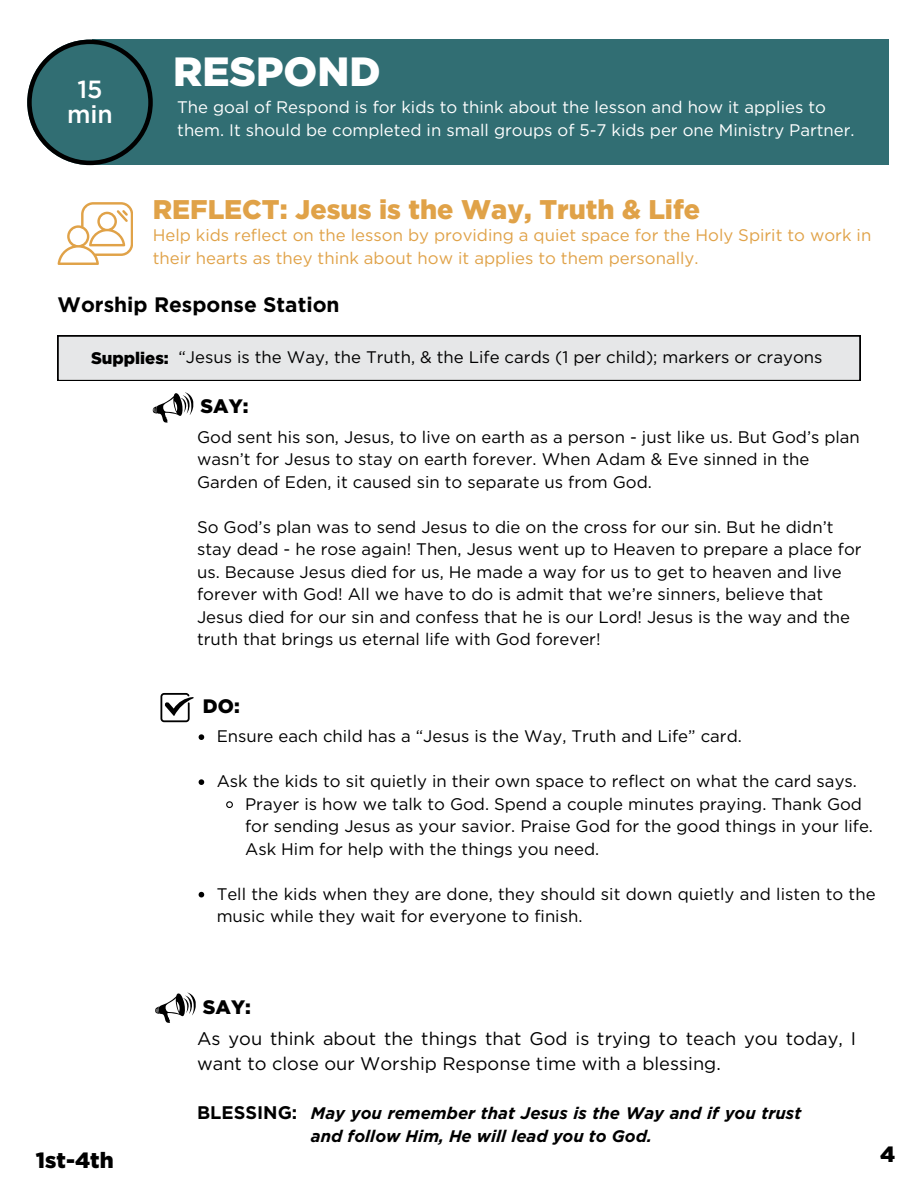
<style>
.page{position:relative;width:918px;height:1188px;background:#fff}
.page>*{position:absolute;margin:0;border:0;box-sizing:border-box;transform-origin:0 0}
.t1{font:900 40.8px "Gotham";color:#fff}
.t2{font:900 27px "Gotham";color:#e0a248}
.t3{font:500 24.75px/24.8px "Gotham";color:#fff;text-align:center}
.t4{font:900 22.05px "Gotham";color:#000}
.t5{font:700 21px "Gotham";color:#000}
.t6{font:900 19.5px "Gotham";color:#000}
.t7{font:18.3px/24.8px "Gotham";color:#000}
.t8{font:700 18.3px "Gotham";color:#000}
.t9{font:16.8px/22.5px "Gotham";color:#000}
.t10{font:16.8px/22.5px "Gotham";color:#fff}
.t11{font:16.8px/22.5px "Gotham";color:#e0a248}
.t12{font:italic 700 16.8px/22.5px "Gotham";color:#000}
.t13{font:900 16.8px "Gotham";color:#000}
</style>
<div class="page">
<div style="left:92px;top:40px;width:797px;height:125px;background:#316e73"></div>
<svg style="left:27px;top:40px;width:126px;height:125px"></svg>
<svg style="left:153px;top:392px;width:40px;height:31px"></svg>
<div style="left:58px;top:336px;width:802px;height:45px;background:#e6e7e8"></div>
<svg style="left:199px;top:734px;width:5px;height:6px"></svg>
<svg style="left:199px;top:779px;width:5px;height:6px"></svg>
<svg style="left:226px;top:801px;width:7px;height:7px"></svg>
<svg style="left:199px;top:892px;width:5px;height:5px"></svg>
<svg style="left:160px;top:693px;width:34px;height:29px"></svg>
<svg style="left:58px;top:202px;width:75px;height:63px"></svg>
<svg style="left:155px;top:993px;width:41px;height:30px"></svg>
<p class="t3" style="left:67px;top:76px;width:47px">15 min</p>
<h1 class="t1" style="left:173px;top:48px;width:209px">RESPOND</h1>
<p class="t10" style="left:177px;top:96px;width:679px">The goal of Respond is for kids to think about the lesson and how it applies to them. It should be completed in small groups of 5-7 kids per one Ministry Partner.</p>
<p class="t2" style="left:153px;top:194px;width:549px">REFLECT: Jesus is the Way, Truth &amp; Life</p>
<h3 class="t11" style="left:153px;top:224px;width:720px">Help kids reflect on the lesson by providing a quiet space for the Holy Spirit to work in their hearts as they think about how it applies to them personally.</h3>
<p class="t5" style="left:58px;top:292px;width:284px">Worship Response Station</p>
<p class="t13" style="left:91px;top:348px;width:79px">Supplies:</p>
<p class="t9" style="left:178px;top:347px;width:646px">“Jesus is the Way, the Truth, &amp; the Life cards (1 per child); markers or crayons</p>
<h6 class="t6" style="left:200px;top:395px;width:50px">SAY:</h6>
<h2 class="t9" style="left:197px;top:425px;width:664px">God sent his son, Jesus, to live on earth as a person - just like us. But God’s plan wasn’t for Jesus to stay on earth forever. When Adam &amp; Eve sinned in the<br>Garden of Eden, it caused sin to separate us from God.</h2>
<p class="t9" style="left:197px;top:515px;width:666px">So God’s plan was to send Jesus to die on the cross for our sin. But he didn’t stay dead - he rose again! Then, Jesus went up to Heaven to prepare a place for us. Because Jesus died for us, He made a way for us to get to heaven and live forever with God! All we have to do is admit that we’re sinners, believe that Jesus died for our sin and confess that he is our Lord! Jesus is the way and the truth that brings us eternal life with God forever!</p>
<p class="t6" style="left:203px;top:695px;width:38px">DO:</p>
<h4 class="t9" style="left:217px;top:725px;width:527px">Ensure each child has a “Jesus is the Way, Truth and Life” card.</h4>
<p class="t9" style="left:217px;top:770px;width:642px">Ask the kids to sit quietly in their own space to reflect on what the card says.</p>
<p class="t9" style="left:245px;top:792px;width:629px">Prayer is how we talk to God. Spend a couple minutes praying. Thank God for sending Jesus as your savior. Praise God for the good things in your life.<br>Ask Him for help with the things you need.</p>
<h4 class="t9" style="left:217px;top:882px;width:660px">Tell the kids when they are done, they should sit down quietly and listen to the music while they wait for everyone to finish.</h4>
<p class="t4" style="left:36px;top:1148px;width:79px">1st-4th</p>
<h3 class="t6" style="left:203px;top:996px;width:50px">SAY:</h3>
<p class="t7" style="left:197px;top:1026px;width:661px">As you think about the things that God is trying to teach you today, I want to close our Worship Response time with a blessing.</p>
<h4 class="t8" style="left:197px;top:1102px;width:102px">BLESSING:</h4>
<h5 class="t12" style="left:311px;top:1102px;width:492px">May you remember that Jesus is the Way and if you trust and follow Him, He will lead you to God.</h5>
<p class="t4" style="left:880px;top:1142px;width:17px">4</p>
</div>
